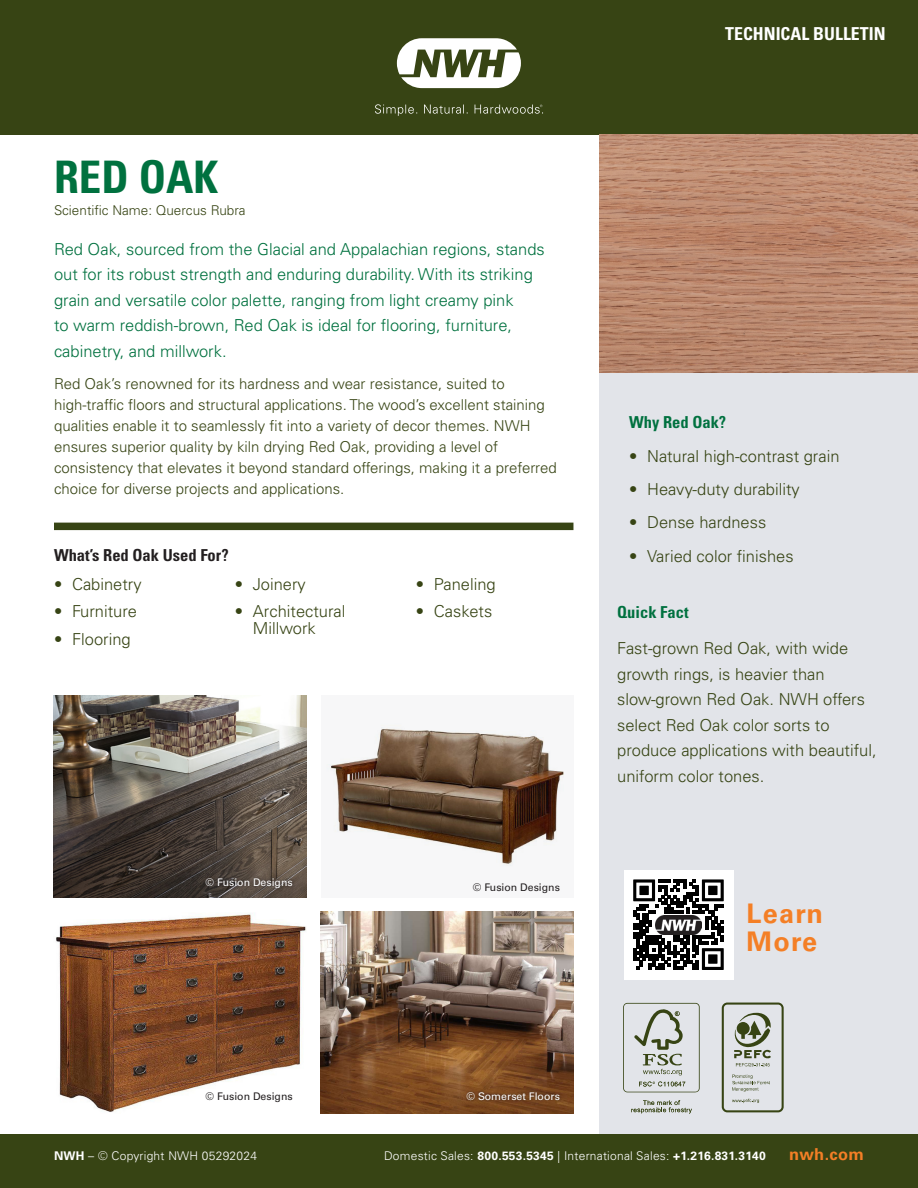
<style>
.page{position:relative;width:918px;height:1188px;background:#fff}
.page>*{position:absolute;margin:0;border:0;box-sizing:border-box;transform-origin:0 0}
.t1{font:700 condensed 44.85px "Univers LT Pro";color:#00713f}
.t2{font:700 27px/28.5px "Univers LT Pro 65";letter-spacing:.05em;color:#f47f26}
.t3{font:700 condensed 17.85px "Univers LT Pro";color:#fff}
.t4{font:300 16.5px/25.5px "Univers LT Pro 45";color:#374414}
.t5{font:300 16.5px/25.5px "Univers LT Pro 45";color:#00713f}
.t6{font:700 condensed 16.5px "Univers LT Pro";color:#231f20}
.t7{font:700 condensed 16.5px "Univers LT Pro";color:#00713f}
.t8{font:700 16.5px "Univers LT Pro 65";letter-spacing:.02em;color:#f47f26}
.t9{font:300 15px/21px "Univers LT Pro 45";color:#374414}
.t10{font:300 13.5px "Univers LT Pro 45";color:#374414}
.t11{font:300 12px "Univers LT Pro 45";letter-spacing:.02em;color:#fff}
.t12{font:10.5px "Univers LT Pro 55 Roman";color:#fff}
.t13{font:10.5px "Univers LT Pro 55 Roman";color:#231f20}
.s1{font-family:"Univers LT Pro 65";font-weight:700}
</style>
<div class="page">
<div style="left:0;top:1134px;width:918px;height:54px;background:#374414"></div>
<div style="left:0;top:0;width:918px;height:135px;background:#374414"></div>
<svg style="left:397px;top:38px;width:124px;height:50px"></svg>
<svg style="left:375px;top:104px;width:168px;height:12px"></svg>
<div style="left:599px;top:135px;width:319px;height:999px;background:#e2e4e9"></div>
<div style="left:54px;top:523px;width:519px;height:7px;background:#374414"></div>
<div style="left:624px;top:870px;width:109px;height:110px;background:#fff"></div>
<svg style="left:633px;top:879px;width:91px;height:91px"></svg>
<img style="left:655px;top:915px;width:47px;height:19px">
<img style="left:599px;top:135px;width:319px;height:237px">
<img style="left:53px;top:696px;width:253px;height:202px">
<img style="left:56px;top:914px;width:250px;height:198px">
<img style="left:327px;top:725px;width:237px;height:141px">
<img style="left:321px;top:911px;width:252px;height:202px">
<div style="left:203px;top:875px;width:92px;height:16px;background:#231f20;opacity:.75"></div>
<div style="left:464px;top:1089px;width:98px;height:14px;background:#231f20;opacity:.75"></div>
<svg style="left:623px;top:1003px;width:77px;height:89px"></svg>
<svg style="left:631px;top:1100px;width:61px;height:13px"></svg>
<svg style="left:722px;top:1003px;width:62px;height:109px"></svg>
<p class="t1" style="left:54px;top:149px;width:166px">RED OAK</p>
<p class="t10" style="left:54px;top:201px;width:193px">Scientific Name: Quercus Rubra</p>
<p class="t5" style="left:54px;top:236px;width:492px">Red Oak, sourced from the Glacial and Appalachian regions, stands out for its robust strength and enduring durability. With its striking grain and versatile color palette, ranging from light creamy pink<br>to warm reddish-brown, Red Oak is ideal for flooring, furniture, cabinetry, and millwork.</p>
<p class="t9" style="left:54px;top:373px;width:504px">Red Oak’s renowned for its hardness and wear resistance, suited to high-traffic floors and structural applications. The wood’s excellent staining qualities enable it to seamlessly fit into a variety of decor themes. NWH ensures superior quality by kiln drying Red Oak, providing a level of consistency that elevates it beyond standard offerings, making it a preferred choice for diverse projects and applications.</p>
<p class="t6" style="left:54px;top:545px;width:176px">What’s Red Oak Used For?</p>
<p class="t4" style="left:54px;top:571px;width:89px">• Cabinetry</p>
<p class="t4" style="left:54px;top:598px;width:85px">• Furniture</p>
<p class="t4" style="left:54px;top:625px;width:78px">• Flooring</p>
<p class="t4" style="left:235px;top:571px;width:72px">• Joinery</p>
<p class="t4" style="left:253px;top:603px;width:94px;line-height:16.5px;text-indent:-18px">• Architectural<br>Millwork</p>
<p class="t4" style="left:416px;top:571px;width:81px">• Paneling</p>
<p class="t4" style="left:416px;top:598px;width:78px">• Caskets</p>
<p class="t12" style="left:205px;top:875px;width:89px">© Fusion Designs</p>
<p class="t13" style="left:473px;top:880px;width:89px">© Fusion Designs</p>
<p class="t13" style="left:205px;top:1089px;width:89px">© Fusion Designs</p>
<p class="t12" style="left:467px;top:1089px;width:95px">© Somerset Floors</p>
<p class="t3" style="left:725px;top:23px;width:162px">TECHNICAL BULLETIN</p>
<p class="t7" style="left:629px;top:412px;width:99px">Why Red Oak?</p>
<p class="t4" style="left:629px;top:443px;width:212px">• Natural high-contrast grain</p>
<p class="t4" style="left:629px;top:476px;width:172px">• Heavy-duty durability</p>
<p class="t4" style="left:629px;top:509px;width:139px">• Dense hardness</p>
<p class="t4" style="left:629px;top:542px;width:166px">• Varied color finishes</p>
<p class="t7" style="left:617px;top:602px;width:73px">Quick Fact</p>
<p class="t4" style="left:617px;top:635px;width:261px">Fast-grown Red Oak, with wide growth rings, is heavier than slow-grown Red Oak. NWH offers select Red Oak color sorts to produce applications with beautiful, uniform color tones.</p>
<p class="t2" style="left:747px;top:898px;width:78px">Learn<br>More</p>
<p class="t11" style="left:54px;top:1148px;width:205px"><span class="s1">NWH</span> – © Copyright NWH 05292024</p>
<p class="t11" style="left:384px;top:1148px;width:383px">Domestic Sales: <span class="s1">800.553.5345</span> | International Sales: <span class="s1">+1.216.831.3140</span></p>
<p class="t8" style="left:789px;top:1142px;width:76px">nwh.com</p>
</div>
